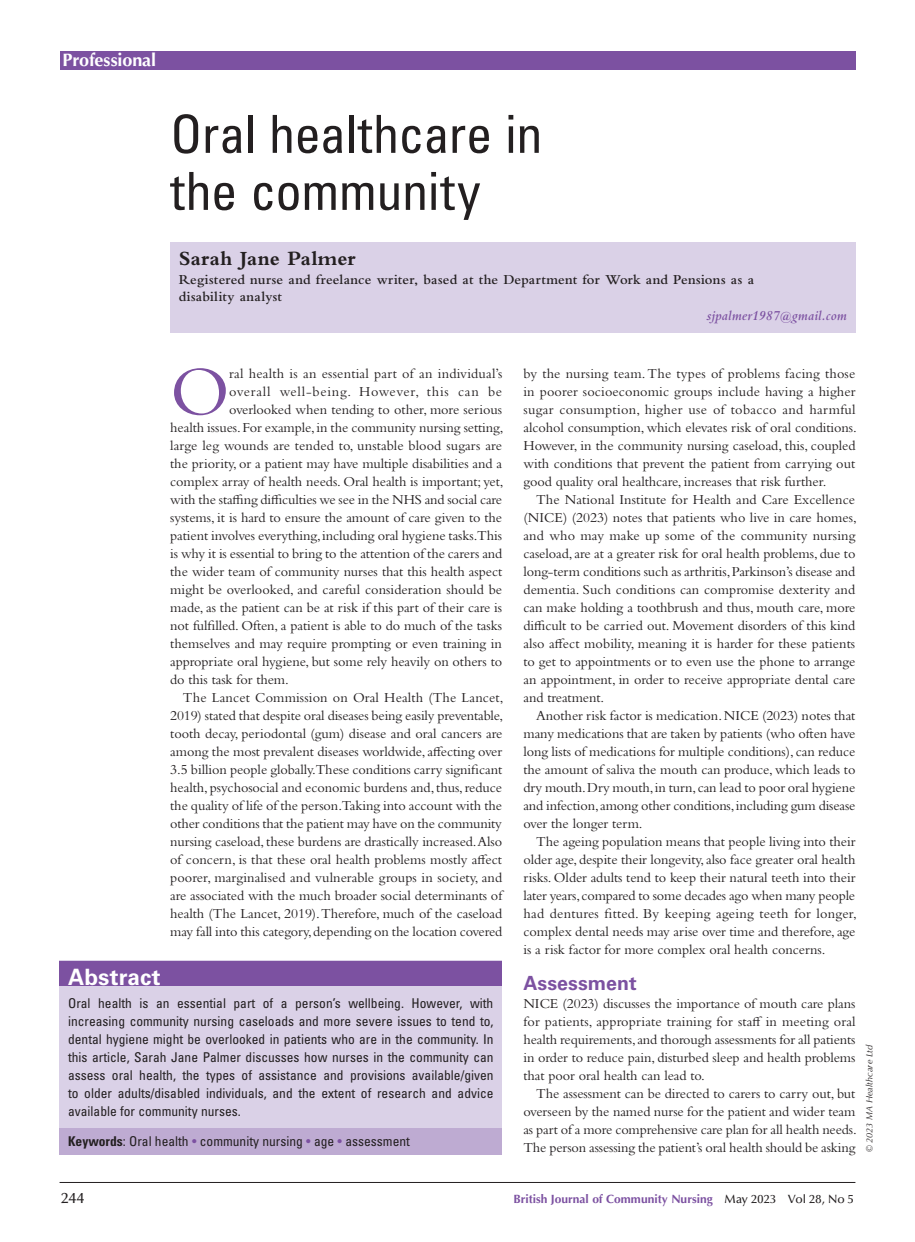
<style>
.page{position:relative;width:915px;height:1242px;background:#fff}
.page>*{position:absolute;margin:0;border:0;box-sizing:border-box;transform-origin:0 0}
.t1{font:72.15px "Bembo Std";color:#7c51a1}
.t2{font:condensed 52.5px/57px "Univers LT Std";letter-spacing:-.01em;color:#231f20}
.t3{font:700 22.5px "Univers LT Std";letter-spacing:.005em;color:#fff}
.t4{font:700 21px "Bembo Std";letter-spacing:.01em;color:#231f20}
.t5{font:700 19.5px "Univers LT Std";letter-spacing:.005em;color:#7c51a1}
.t6{font:700 18px "Optima LT Std";letter-spacing:-.005em;color:#fff}
.t7{font:500 15px "Optima LT Std";color:#231f20}
.t8{font:14.25px/18px "Bembo Std";letter-spacing:-.005em;color:#231f20;text-align:justify}
.t9{font:600 14.25px/16.5px "Bembo Std";letter-spacing:.01em;color:#231f20}
.t10{font:14.25px "Bembo Std";letter-spacing:.015em;color:#231f20}
.t11{font:14.25px "Bembo Std";letter-spacing:.055em;color:#231f20}
.t12{font:italic 600 14.25px "Bembo Std";letter-spacing:.005em;color:#7c51a1}
.t13{font:condensed 13.5px/18px "Univers LT Std";color:#231f20;text-align:justify}
.t14{font:700 12px "Optima LT Std";color:#7c51a1}
.t15{font:italic 9px "Optima LT Std";letter-spacing:.005em;color:#231f20}
.s1{font-weight:700}
.s2{color:#7c51a1}
.s3{font-weight:500;color:#231f20}
</style>
<div class="page">
<hr style="left:60px;top:1182px;width:795px;height:1px;background:#231f20">
<div style="left:60px;top:51px;width:795px;height:18px;background:#7c51a1"></div>
<div style="left:170px;top:242px;width:685px;height:34px;background:#dad1e7"></div>
<div style="left:170px;top:266px;width:685px;height:44px;background:#dad1e7"></div>
<div style="left:170px;top:301px;width:685px;height:32px;background:#dad1e7"></div>
<div style="left:60px;top:960px;width:442px;height:195px;background:#dad1e7"></div>
<div style="left:60px;top:960px;width:442px;height:25px;background:#7c51a1"></div>
<div style="left:60px;top:1128px;width:442px;height:27px;background:#beabd2"></div>
<p class="t6" style="left:63px;top:49px;width:95px">Professional</p>
<h2 class="t2" style="left:170px;top:105px;width:374px">Oral healthcare in the community</h2>
<h3 class="t4" style="left:179px;top:247px;width:178px">Sarah Jane Palmer</h3>
<p class="t9" style="left:179px;top:272px;width:576px">Registered nurse and freelance writer, based at the Department for Work and Pensions as a disability analyst</p>
<p class="t12" style="left:706px;top:307px;width:142px">sjpalmer1987@gmail.com</p>
<h1 class="t1" style="left:170px;top:349px;width:61px">O</h1>
<p class="t10" style="left:229px;top:365px;width:274px">ral health is an essential part of an individual’s</p>
<p class="t11" style="left:229px;top:383px;width:274px">overall well-being. However, this can be</p>
<p class="t8" style="left:229px;top:400px;width:274px">overlooked when tending to other, more serious</p>
<p class="t8" style="left:170px;top:418px;width:335px">health issues. For example, in the community nursing setting,</p>
<p class="t8" style="left:170px;top:436px;width:333px">large leg wounds are tended to, unstable blood sugars are</p>
<p class="t8" style="left:170px;top:454px;width:333px">the priority, or a patient may have multiple disabilities and a</p>
<p class="t8" style="left:170px;top:472px;width:335px">complex array of health needs. Oral health is important; yet,</p>
<p class="t8" style="left:170px;top:490px;width:333px">with the staffing difficulties we see in the NHS and social care</p>
<p class="t8" style="left:170px;top:508px;width:333px">systems, it is hard to ensure the amount of care given to the</p>
<p class="t8" style="left:170px;top:526px;width:333px">patient involves everything, including oral hygiene tasks.This</p>
<p class="t8" style="left:170px;top:544px;width:333px">is why it is essential to bring to the attention of the carers and</p>
<p class="t8" style="left:170px;top:562px;width:333px">the wider team of community nurses that this health aspect</p>
<p class="t8" style="left:170px;top:580px;width:333px">might be overlooked, and careful consideration should be</p>
<p class="t8" style="left:170px;top:598px;width:333px">made, as the patient can be at risk if this part of their care is</p>
<p class="t8" style="left:170px;top:616px;width:333px">not fulfilled. Often, a patient is able to do much of the tasks</p>
<p class="t8" style="left:170px;top:634px;width:333px">themselves and may require prompting or even training in</p>
<p class="t8" style="left:170px;top:652px;width:333px">appropriate oral hygiene, but some rely heavily on others to</p>
<p class="t8" style="left:170px;top:670px;width:120px">do this task for them.</p>
<p class="t8" style="left:183px;top:688px;width:322px">The Lancet Commission on Oral Health (The Lancet,</p>
<p class="t8" style="left:170px;top:706px;width:334px">2019) stated that despite oral diseases being easily preventable,</p>
<p class="t8" style="left:170px;top:724px;width:333px">tooth decay, periodontal (gum) disease and oral cancers are</p>
<p class="t8" style="left:170px;top:742px;width:333px">among the most prevalent diseases worldwide, affecting over</p>
<p class="t8" style="left:170px;top:760px;width:333px">3.5 billion people globally.These conditions carry significant</p>
<p class="t8" style="left:170px;top:778px;width:333px">health, psychosocial and economic burdens and, thus, reduce</p>
<p class="t8" style="left:170px;top:796px;width:333px">the quality of life of the person.Taking into account with the</p>
<p class="t8" style="left:170px;top:814px;width:333px">other conditions that the patient may have on the community</p>
<p class="t8" style="left:170px;top:832px;width:333px">nursing caseload, these burdens are drastically increased. Also</p>
<p class="t8" style="left:170px;top:850px;width:333px">of concern, is that these oral health problems mostly affect</p>
<p class="t8" style="left:170px;top:868px;width:333px">poorer, marginalised and vulnerable groups in society, and</p>
<p class="t8" style="left:170px;top:886px;width:333px">are associated with the much broader social determinants of</p>
<p class="t8" style="left:170px;top:904px;width:333px">health (The Lancet, 2019). Therefore, much of the caseload</p>
<p class="t8" style="left:170px;top:922px;width:333px">may fall into this category, depending on the location covered</p>
<h3 class="t3" style="left:68px;top:964px;width:94px">Abstract</h3>
<p class="t13" style="left:68px;top:993px;width:427px">Oral health is an essential part of a person’s wellbeing. However, with increasing community nursing caseloads and more severe issues to tend to, dental hygiene might be overlooked in patients who are in the community. In this article, Sarah Jane Palmer discusses how nurses in the community can assess oral health, the types of assistance and provisions available/given to older adults/disabled individuals, and the extent of research and advice available for community nurses.</p>
<p class="t13" style="left:68px;top:1132px;width:343px"><span class="s1">Keywords</span>: Oral health <span class="s2">•</span> community nursing <span class="s2">•</span> age <span class="s2">•</span> assessment</p>
<p class="t8" style="left:523px;top:364px;width:335px">by the nursing team. The types of problems facing those in poorer socioeconomic groups include having a higher sugar consumption, higher use of tobacco and harmful alcohol consumption, which elevates risk of oral conditions.<br>However, in the community nursing caseload, this, coupled with conditions that prevent the patient from carrying out good quality oral healthcare, increases that risk further.</p>
<p class="t8" style="left:523px;top:490px;width:334px;text-indent:13px">The National Institute for Health and Care Excellence (NICE) (2023) notes that patients who live in care homes, and who may make up some of the community nursing caseload, are at a greater risk for oral health problems, due to long-term conditions such as arthritis, Parkinson’s disease and dementia. Such conditions can compromise dexterity and can make holding a toothbrush and thus, mouth care, more difficult to be carried out. Movement disorders of this kind also affect mobility, meaning it is harder for these patients to get to appointments or to even use the phone to arrange an appointment, in order to receive appropriate dental care and treatment.</p>
<p class="t8" style="left:523px;top:706px;width:333px;text-indent:13px">Another risk factor is medication. NICE (2023) notes that many medications that are taken by patients (who often have long lists of medications for multiple conditions), can reduce the amount of saliva the mouth can produce, which leads to dry mouth. Dry mouth, in turn, can lead to poor oral hygiene and infection, among other conditions, including gum disease over the longer term.</p>
<p class="t8" style="left:523px;top:832px;width:335px;text-align:left;text-indent:13px">The ageing population means that people living into their older age, despite their longevity, also face greater oral health risks. Older adults tend to keep their natural teeth into their later years, compared to some decades ago when many people had dentures fitted. By keeping ageing teeth for longer, complex dental needs may arise over time and therefore, age is a risk factor for more complex oral health concerns.</p>
<h3 class="t5" style="left:523px;top:972px;width:115px">Assessment</h3>
<p class="t8" style="left:523px;top:994px;width:333px">NICE (2023) discusses the importance of mouth care plans for patients, appropriate training for staff in meeting oral health requirements, and thorough assessments for all patients in order to reduce pain, disturbed sleep and health problems that poor oral health can lead to.</p>
<p class="t8" style="left:523px;top:1084px;width:335px;text-indent:13px">The assessment can be directed to carers to carry out, but overseen by the named nurse for the patient and wider team as part of a more comprehensive care plan for all health needs.<br>The person assessing the patient’s oral health should be asking</p>
<p class="t15" style="left:863px;top:1152px;width:109px;rotate:-90deg">© 2023 MA Healthcare Ltd</p>
<p class="t7" style="left:61px;top:1190px;width:25px">244</p>
<p class="t14" style="left:513px;top:1192px;width:342px">British Journal of Community Nursing <span class="s3">May 2023 Vol 28, No 5</span></p>
</div>
